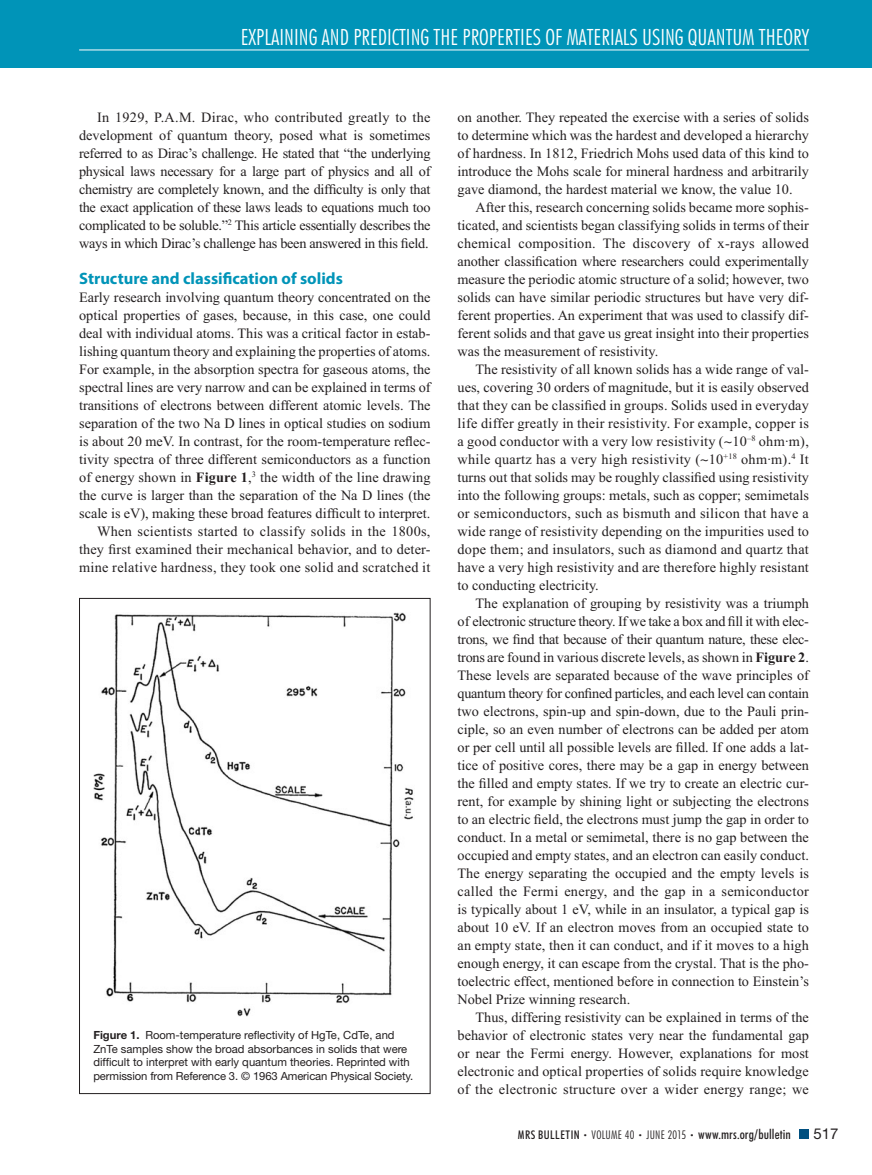
<style>
.page{position:relative;width:872px;height:1175px;background:#fff}
.page>*{position:absolute;margin:0;border:0;box-sizing:border-box;transform-origin:0 0}
.t1{font:300 condensed 22.5px "Futura BT";color:#fff}
.t2{font:700 16.5px "Myriad Pro";color:#0094b8}
.t3{font:15px "Helvetica Neue LT Std";color:#231f20}
.t4{font:14.25px/18px "Times New Roman";color:#231f20;text-align:justify}
.t5{font:14.25px "Times New Roman";letter-spacing:.02em;color:#231f20}
.t6{font:14.25px "Times New Roman";letter-spacing:-.02em;color:#231f20}
.t7{font:500 condensed 13.5px "Futura BT";letter-spacing:.01em;color:#231f20}
.t8{font:11.25px/13.5px "Helvetica Neue LT Std";color:#231f20}
.s1{font-weight:700}
.s2{font-family:"Tn Q"}
.s3{font-size:12px}
.s4{font-weight:300;font-size:7.5px}
.s5{font-weight:300;font-size:12px}
</style>
<div class="page">
<div style="left:0;top:0;width:871px;height:68px;background:#0094b8"></div>
<hr style="left:79px;top:50px;width:729px;height:1px;background:#fff">
<div style="left:799px;top:1130px;width:9px;height:8px;background:#005080"></div>
<img style="left:93px;top:612px;width:321px;height:404px">
<p class="t1" style="left:240px;top:29px;width:569px">EXPLAINING AND PREDICTING THE PROPERTIES OF MATERIALS USING QUANTUM THEORY</p>
<p class="t4" style="left:79px;top:109px;width:353px;text-indent:18px">In 1929, P.A.M. Dirac, who contributed greatly to the development of quantum theory, posed what is sometimes referred to as Dirac’s challenge. He stated that “the underlying physical laws necessary for a large part of physics and all of chemistry are completely known, and the difficulty is only that the exact application of these laws leads to equations much too complicated to be soluble.” <sup>2</sup> This article essentially describes the ways in which Dirac’s challenge has been answered in this field.</p>
<p class="t2" style="left:79px;top:272px;width:265px">Structure and classification of solids</p>
<p class="t4" style="left:79px;top:289px;width:353px;text-align:right">Early research involving quantum theory concentrated on the optical properties of gases, because, in this case, one could deal with individual atoms. This was a critical factor in estab&shy;lishing quantum theory and explaining the properties of atoms.<br>For example, in the absorption spectra for gaseous atoms, the spectral lines are very narrow and can be explained in terms of transitions of electrons between different atomic levels. The separation of the two Na D lines in optical studies on sodium is about 20 meV. In contrast, for the room-temperature reflec&shy;tivity spectra of three different semiconductors as a function of energy shown in <span class="s1">Figure 1</span> , <sup>3</sup> the width of the line drawing the curve is larger than the separation of the Na D lines (the scale is eV), making these broad features difficult to interpret.<br>When scientists started to classify solids in the 1800s, they first examined their mechanical behavior, and to deter&shy;mine relative hardness, they took one solid and scratched it</p>
<p class="t8" style="left:93px;top:1029px;width:321px"><span class="s1">Figure 1.</span> Room-temperature reflectivity of HgTe, CdTe, and ZnTe samples show the broad absorbances in solids that were difficult to interpret with early quantum theories. Reprinted with permission from Reference 3 . © 1963 American Physical Society.</p>
<p class="t4" style="left:457px;top:109px;width:353px">on another. They repeated the exercise with a series of solids</p>
<p class="t4" style="left:457px;top:127px;width:353px">to determine which was the hardest and developed a hierarchy</p>
<p class="t4" style="left:457px;top:145px;width:353px">of hardness. In 1812, Friedrich Mohs used data of this kind to</p>
<p class="t4" style="left:457px;top:163px;width:353px">introduce the Mohs scale for mineral hardness and arbitrarily</p>
<p class="t4" style="left:457px;top:181px;width:336px">gave diamond, the hardest material we know, the value 10.</p>
<p class="t4" style="left:475px;top:199px;width:335px">After this, research concerning solids became more sophis-</p>
<p class="t4" style="left:457px;top:217px;width:353px">ticated, and scientists began classifying solids in terms of their</p>
<p class="t5" style="left:457px;top:237px;width:353px">chemical composition. The discovery of x-rays allowed</p>
<p class="t4" style="left:457px;top:253px;width:353px">another classification where researchers could experimentally</p>
<p class="t4" style="left:457px;top:271px;width:353px">measure the periodic atomic structure of a solid; however, two</p>
<p class="t4" style="left:457px;top:289px;width:353px">solids can have similar periodic structures but have very dif-</p>
<p class="t4" style="left:457px;top:307px;width:353px">ferent properties. An experiment that was used to classify dif-</p>
<p class="t4" style="left:457px;top:325px;width:353px">ferent solids and that gave us great insight into their properties</p>
<p class="t4" style="left:457px;top:343px;width:202px">was the measurement of resistivity.</p>
<p class="t4" style="left:475px;top:361px;width:335px">The resistivity of all known solids has a wide range of val-</p>
<p class="t4" style="left:457px;top:379px;width:353px">ues, covering 30 orders of magnitude, but it is easily observed</p>
<p class="t4" style="left:457px;top:397px;width:353px">that they can be classified in groups. Solids used in everyday</p>
<p class="t5" style="left:457px;top:417px;width:353px">life differ greatly in their resistivity. For example, copper is</p>
<p class="t5" style="left:457px;top:435px;width:353px">a good conductor with a very low resistivity ( <span class="s2">∼</span> 10 <sup>–8</sup> ohm·m),</p>
<p class="t5" style="left:457px;top:453px;width:353px">while quartz has a very high resistivity ( <span class="s2">∼</span> 10 <sup>+18</sup> ohm·m). <sup>4</sup> It</p>
<p class="t4" style="left:457px;top:469px;width:353px">turns out that solids may be roughly classified using resistivity</p>
<p class="t4" style="left:457px;top:487px;width:353px">into the following groups: metals, such as copper; semimetals</p>
<p class="t5" style="left:457px;top:507px;width:352px">or semiconductors, such as bismuth and silicon that have a</p>
<p class="t4" style="left:457px;top:523px;width:353px">wide range of resistivity depending on the impurities used to</p>
<p class="t5" style="left:457px;top:543px;width:353px">dope them; and insulators, such as diamond and quartz that</p>
<p class="t4" style="left:457px;top:559px;width:353px">have a very high resistivity and are therefore highly resistant</p>
<p class="t4" style="left:457px;top:577px;width:143px">to conducting electricity.</p>
<p class="t4" style="left:475px;top:595px;width:335px">The explanation of grouping by resistivity was a triumph</p>
<p class="t6" style="left:457px;top:615px;width:353px">of electronic structure theory. If we take a box and fill it with elec-</p>
<p class="t6" style="left:457px;top:633px;width:353px">trons, we find that because of their quantum nature, these elec-</p>
<p class="t4" style="left:457px;top:649px;width:353px">trons are found in various discrete levels, as shown in <span class="s1">Figure 2</span> .</p>
<p class="t4" style="left:457px;top:667px;width:353px">These levels are separated because of the wave principles of</p>
<p class="t6" style="left:457px;top:687px;width:353px">quantum theory for confined particles, and each level can contain</p>
<p class="t4" style="left:457px;top:703px;width:353px">two electrons, spin-up and spin-down, due to the Pauli prin-</p>
<p class="t4" style="left:457px;top:721px;width:353px">ciple, so an even number of electrons can be added per atom</p>
<p class="t4" style="left:457px;top:739px;width:353px">or per cell until all possible levels are filled. If one adds a lat-</p>
<p class="t4" style="left:457px;top:757px;width:353px">tice of positive cores, there may be a gap in energy between</p>
<p class="t4" style="left:457px;top:775px;width:352px">the filled and empty states. If we try to create an electric cur-</p>
<p class="t4" style="left:457px;top:793px;width:353px">rent, for example by shining light or subjecting the electrons</p>
<p class="t4" style="left:457px;top:811px;width:353px">to an electric field, the electrons must jump the gap in order to</p>
<p class="t4" style="left:457px;top:829px;width:353px">conduct. In a metal or semimetal, there is no gap between the</p>
<p class="t4" style="left:457px;top:847px;width:353px">occupied and empty states, and an electron can easily conduct.</p>
<p class="t4" style="left:457px;top:865px;width:353px">The energy separating the occupied and the empty levels is</p>
<p class="t5" style="left:457px;top:885px;width:353px">called the Fermi energy, and the gap in a semiconductor</p>
<p class="t4" style="left:457px;top:901px;width:352px">is typically about 1 eV, while in an insulator, a typical gap is</p>
<p class="t4" style="left:457px;top:919px;width:353px">about 10 eV. If an electron moves from an occupied state to</p>
<p class="t4" style="left:457px;top:937px;width:352px">an empty state, then it can conduct, and if it moves to a high</p>
<p class="t4" style="left:457px;top:955px;width:353px">enough energy, it can escape from the crystal. That is the pho-</p>
<p class="t4" style="left:457px;top:973px;width:353px">toelectric effect, mentioned before in connection to Einstein’s</p>
<p class="t4" style="left:457px;top:991px;width:174px">Nobel Prize winning research.</p>
<p class="t4" style="left:475px;top:1009px;width:334px">Thus, differing resistivity can be explained in terms of the</p>
<p class="t4" style="left:457px;top:1027px;width:353px">behavior of electronic states very near the fundamental gap</p>
<p class="t4" style="left:457px;top:1045px;width:353px">or near the Fermi energy. However, explanations for most</p>
<p class="t4" style="left:457px;top:1063px;width:352px">electronic and optical properties of solids require knowledge</p>
<p class="t5" style="left:457px;top:1083px;width:353px">of the electronic structure over a wider energy range; we</p>
<p class="t7" style="left:517px;top:1129px;width:274px"><span class="s3">MRS BULLETIN</span> <span class="s4">•</span> <span class="s5">VOLUME 40</span> <span class="s4">•</span> <span class="s5">JUNE 2015</span> <span class="s4">•</span> www.mrs.org/bulletin</p>
<p class="t3" style="left:813px;top:1128px;width:27px">517</p>
</div>
